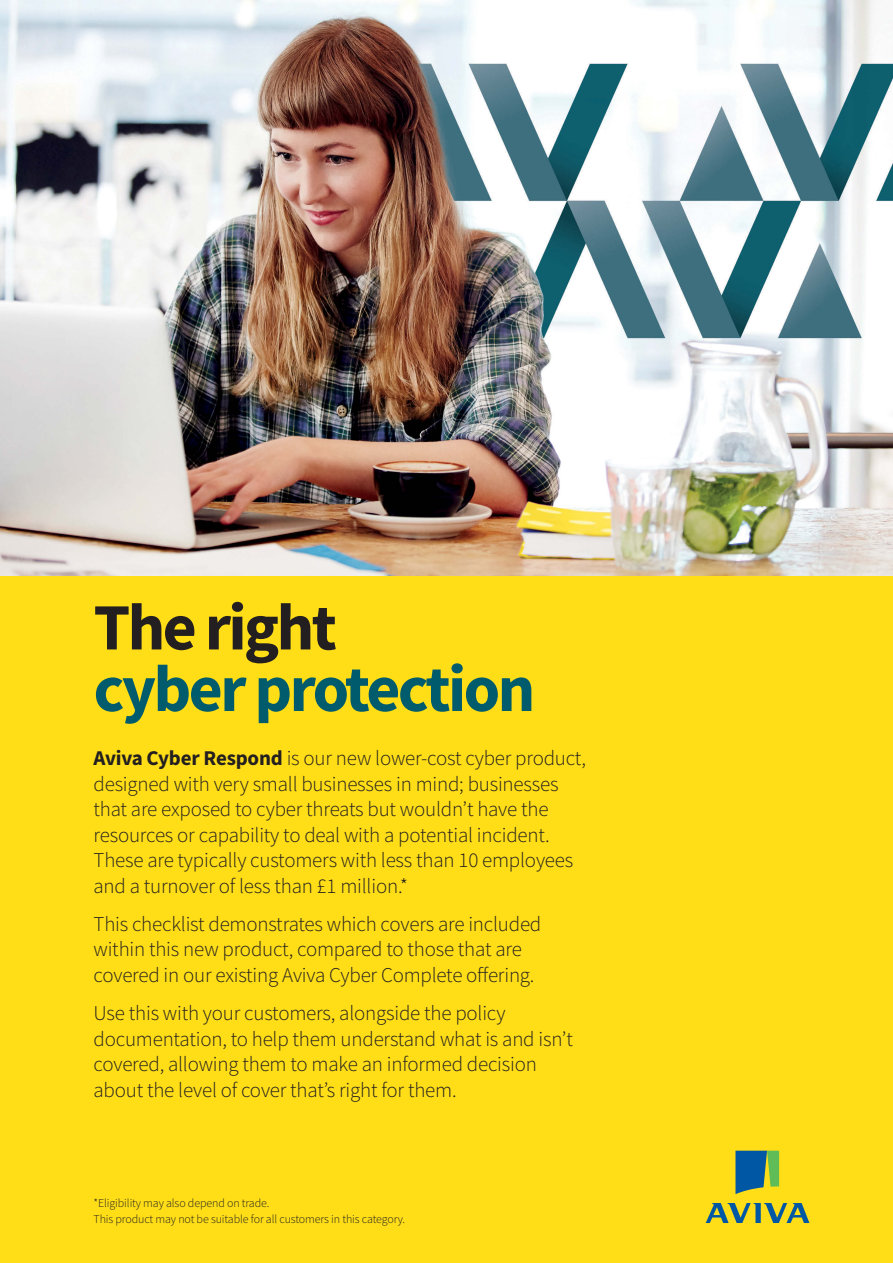
<style>
.page{position:relative;width:893px;height:1263px;background:#fff}
.page>*{position:absolute;margin:0;border:0;box-sizing:border-box;transform-origin:0 0}
.t1{font:700 66px "Source Sans Pro";letter-spacing:-.04em;color:#005c6c}
.t2{font:700 66px "Source Sans Pro";letter-spacing:-.04em;color:#231f20}
.t3{font:300 21px/25.5px "Source Sans Pro";letter-spacing:-.01em;color:#231f20}
.t4{font:300 12px/16.5px "Source Sans Pro";letter-spacing:-.01em;color:#231f20}
.s1{font-weight:700}
</style>
<div class="page">
<img style="left:0;top:0;width:893px;height:576px">
<div style="left:0;top:576px;width:893px;height:687px;background:#ffde17"></div>
<svg style="left:706px;top:1203px;width:103px;height:20px"></svg>
<svg style="left:735px;top:1151px;width:44px;height:43px"></svg>
<h1 class="t2" style="left:94px;top:583px;width:245px">The right</h1>
<h1 class="t1" style="left:94px;top:644px;width:443px">cyber protection</h1>
<p class="t3" style="left:94px;top:745px;width:494px"><span class="s1">Aviva Cyber Respond</span> is our new lower-cost cyber product, designed with very small businesses in mind; businesses that are exposed to cyber threats but wouldn’t have the resources or capability to deal with a potential incident.<br>These are typically customers with less than 10 employees and a turnover of less than £1 million.*</p>
<p class="t3" style="left:94px;top:911px;width:449px">This checklist demonstrates which covers are included within this new product, compared to those that are covered in our existing Aviva Cyber Complete offering.</p>
<p class="t3" style="left:94px;top:1000px;width:481px">Use this with your customers, alongside the policy documentation, to help them understand what is and isn’t covered, allowing them to make an informed decision about the level of cover that’s right for them.</p>
<p class="t4" style="left:94px;top:1194px;width:313px">*Eligibility may also depend on trade.<br>This product may not be suitable for all customers in this category.</p>
</div>
